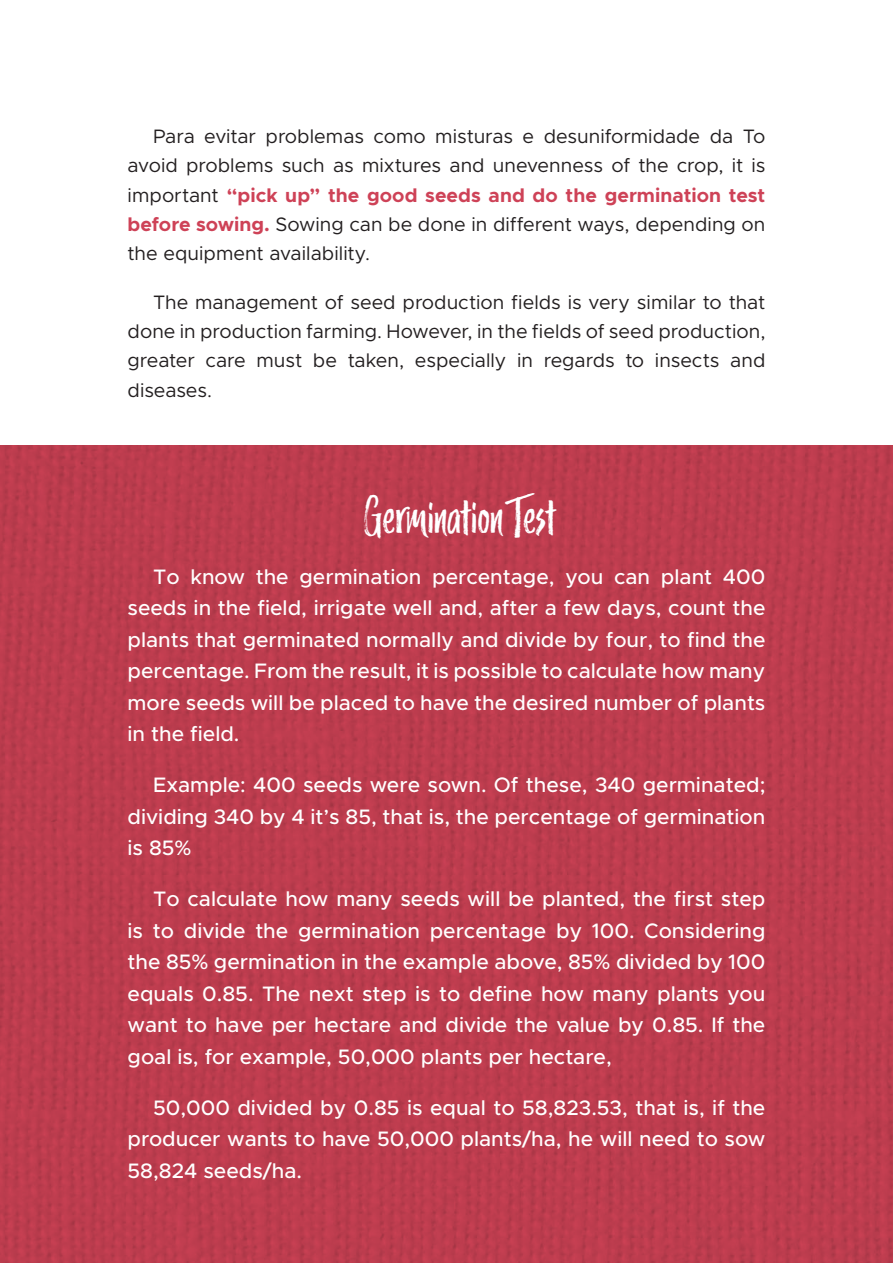
<style>
.page{position:relative;width:893px;height:1263px;background:#fff}
.page>*{position:absolute;margin:0;border:0;box-sizing:border-box;transform-origin:0 0}
.texto{font:48px "Trailmade";letter-spacing:-.005em;color:#fff}
.texto-2{font:500 21px/31.5px "Metropolis";color:#fff;text-align:justify}
.texto-3{font:19.5px/29.2px "Metropolis";color:#231f20;text-align:justify}
.s1{font-weight:700;color:#ce4257}
</style>
<div class="page">
<img style="left:0;top:445px;width:893px;height:818px">
<p class="texto-3" style="left:128px;top:122px;width:639px;text-indent:26px">Para evitar problemas como misturas e desuniformidade da To avoid problems such as mixtures and unevenness of the crop, it is important <span class="s1">“pick up” the good seeds and do the germination test before sowing.</span> Sowing can be done in different ways, depending on the equipment availability.</p>
<p class="texto-3" style="left:128px;top:287px;width:639px;text-indent:26px">The management of seed production fields is very similar to that done in production farming. However, in the fields of seed production, greater care must be taken, especially in regards to insects and diseases.</p>
<p class="texto" style="left:363px;top:485px;width:195px">Germination Test</p>
<p class="texto-2" style="left:128px;top:561px;width:639px;text-indent:26px">To know the germination percentage, you can plant 400 seeds in the field, irrigate well and, after a few days, count the plants that germinated normally and divide by four, to find the percentage. From the result, it is possible to calculate how many more seeds will be placed to have the desired number of plants in the field.</p>
<p class="texto-2" style="left:128px;top:769px;width:639px;text-indent:26px">Example: 400 seeds were sown. Of these, 340 germinated; dividing 340 by 4 it’s 85, that is, the percentage of germination is 85%</p>
<p class="texto-2" style="left:128px;top:883px;width:639px;text-indent:26px">To calculate how many seeds will be planted, the first step is to divide the germination percentage by 100. Considering the 85% germination in the example above, 85% divided by 100 equals 0.85. The next step is to define how many plants you want to have per hectare and divide the value by 0.85. If the goal is, for example, 50,000 plants per hectare,</p>
<p class="texto-2" style="left:128px;top:1092px;width:639px;text-indent:26px">50,000 divided by 0.85 is equal to 58,823.53, that is, if the producer wants to have 50,000 plants/ha, he will need to sow 58,824 seeds/ha.</p>
</div>
